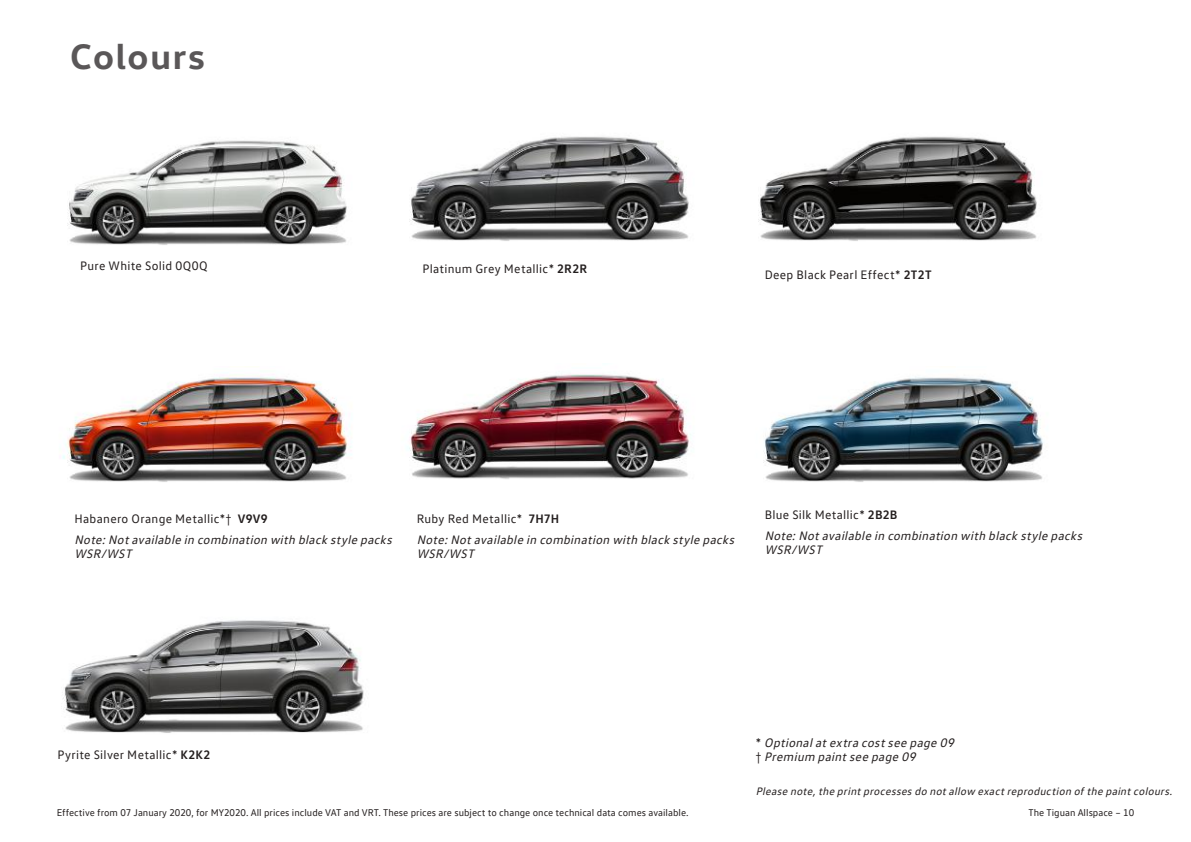
<style>
.page{position:relative;width:1191px;height:842px;background:#fff}
.page>*{position:absolute;margin:0;border:0;box-sizing:border-box;transform-origin:0 0}
.t1{font:700 36px "VW Head";letter-spacing:.045em;color:#5a5758}
.t2{font:italic 12.4px/21.2px "VW Text";color:#241f1f}
.t3{font:12.4px "VW Text";letter-spacing:.02em;color:#241f1f}
.t4{font:italic 11px "VW Text";color:#241f1f}
.t5{font:10px "VW Text";color:#241f1f}
.s1{font-weight:700}
.s2{font-style:normal}
.s3{font-weight:700;font-style:normal}
</style>
<div class="page">
<img style="left:409px;top:374px;width:282px;height:105px">
<img style="left:62px;top:375px;width:290px;height:107px">
<img style="left:763px;top:377px;width:280px;height:105px">
<img style="left:758px;top:136px;width:279px;height:105px">
<img style="left:67px;top:140px;width:280px;height:105px">
<img style="left:409px;top:136px;width:280px;height:105px">
<img style="left:63px;top:620px;width:301px;height:113px">
<h1 class="t1" style="left:70px;top:33px;width:136px">Colours</h1>
<p class="t3" style="left:80px;top:258px;width:129px">Pure White Solid 0Q0Q</p>
<p class="t3" style="left:422px;top:261px;width:166px">Platinum Grey Metallic* <span class="s1">2R2R</span></p>
<p class="t3" style="left:764px;top:267px;width:168px">Deep Black Pearl Effect* <span class="s1">2T2T</span></p>
<p class="t2" style="left:74px;top:508px;width:322px"><span class="s2">Habanero Orange Metallic*†</span> <span class="s3">V9V9<br></span>Note:Notavailable in combination with black style packs</p>
<p class="t2" style="left:74px;top:543px;width:62px">WSR/WST</p>
<p class="t2" style="left:417px;top:508px;width:322px"><span class="s2">Ruby Red Metallic*</span> <span class="s3">7H7H<br></span>Note:Notavailable in combination with black style packs</p>
<p class="t2" style="left:417px;top:543px;width:62px">WSR/WST</p>
<p class="t2" style="left:764px;top:504px;width:322px"><span class="s2">Blue Silk Metallic*</span> <span class="s3">2B2B<br></span>Note:Notavailable in combination with black style packs</p>
<p class="t2" style="left:764px;top:539px;width:62px">WSR/WST</p>
<p class="t3" style="left:57px;top:747px;width:154px">Pyrite Silver Metallic* <span class="s1">K2K2</span></p>
<p class="t2" style="left:755px;top:735px;width:203px;line-height:14px"><span class="s2">*</span> Optionalatextra costsee page 09 <span class="s2">†</span> Premium paintsee page 09</p>
<p class="t4" style="left:755px;top:784px;width:421px">Please note,the printprocessesdo notallow exactreproduction ofthe paintcolours.</p>
<p class="t5" style="left:57px;top:807px;width:633px">Effective from 07 January 2020, for MY2020. All prices include VAT and VRT. These prices are subject to change once technical data comes available.</p>
<p class="t5" style="left:1028px;top:807px;width:107px">The Tiguan Allspace – 10</p>
</div>
